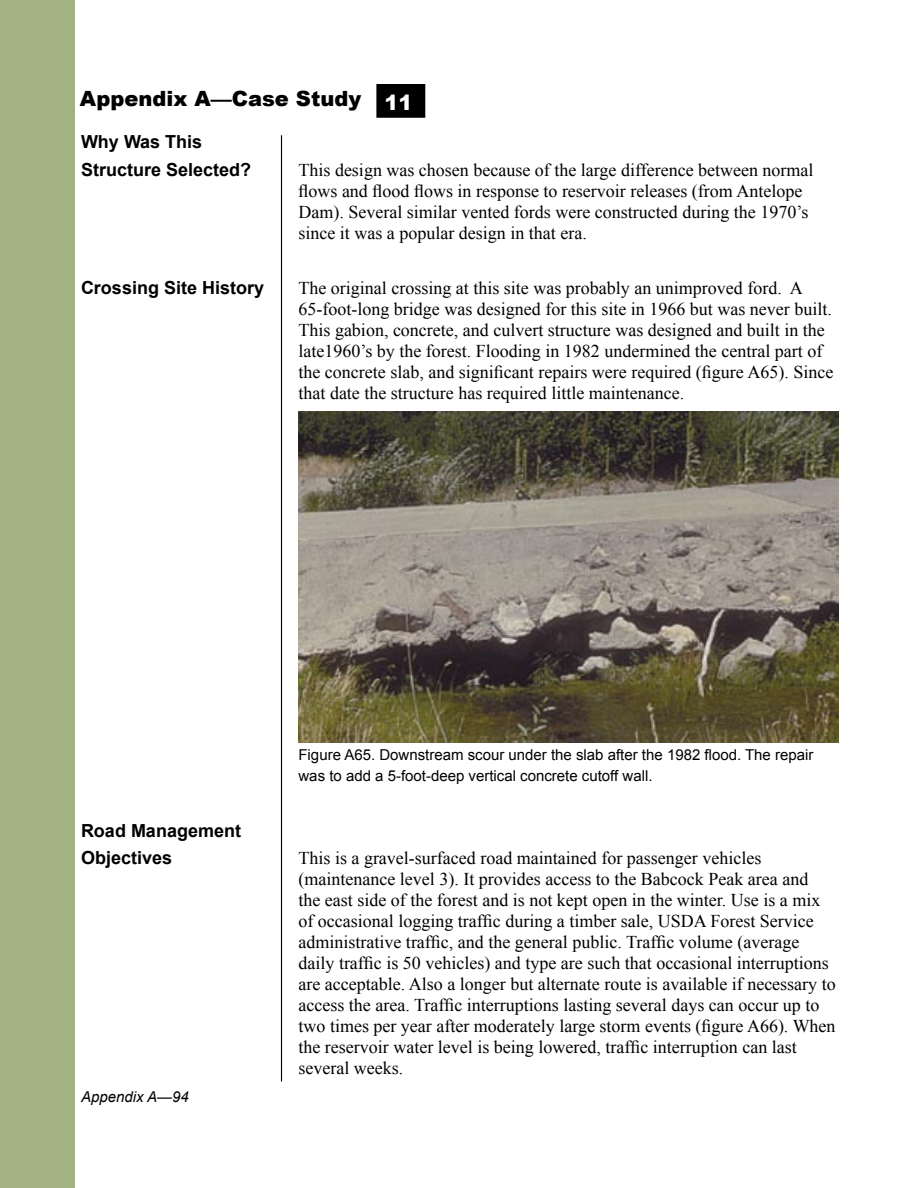
<style>
.page{position:relative;width:918px;height:1188px;background:#fff}
.page>*{position:absolute;margin:0;border:0;box-sizing:border-box;transform-origin:0 0}
.t1{font:900 21px "Arial";color:#000}
.t2{font:900 21px "Arial";color:#fff}
.indent{font:18px/21px "Times New Roman";color:#000}
.indent-2{font:700 18px "Arial";color:#000}
.indent-3{font:15px/21px "Arial";color:#000}
.t3{font:italic 15px "Arial";color:#000}
</style>
<div class="page">
<hr style="left:281px;top:135px;width:1px;height:947px;background:#000">
<div style="left:377px;top:85px;width:48px;height:32px;background:#000"></div>
<div style="left:376px;top:84px;width:49px;height:34px;border:2px solid #000"></div>
<div style="left:0;top:0;width:74px;height:1188px;background:#a3b282"></div>
<img style="left:299px;top:411px;width:539px;height:332px">
<p class="t1" style="left:80px;top:87px;width:283px">Appendix A—Case Study</p>
<p class="indent-2" style="left:81px;top:132px;width:123px">Why Was This</p>
<p class="indent-2" style="left:81px;top:159px;width:172px">Structure Selected?</p>
<p class="indent" style="left:298px;top:159px;width:517px">This design was chosen because of the large difference between normal flows and flood flows in response to reservoir releases (from Antelope Dam). Several similar vented fords were constructed during the 1970’s since it was a popular design in that era.</p>
<p class="indent-2" style="left:81px;top:278px;width:185px">Crossing Site History</p>
<p class="indent" style="left:298px;top:278px;width:536px">The original crossing at this site was probably an unimproved ford. A 65-foot-long bridge was designed for this site in 1966 but was never built.<br>This gabion, concrete, and culvert structure was designed and built in the late1960’s by the forest. Flooding in 1982 undermined the central part of the concrete slab, and significant repairs were required (figure A65). Since that date the structure has required little maintenance.</p>
<p class="t2" style="left:384px;top:91px;width:30px">11</p>
<p class="indent-3" style="left:298px;top:744px;width:517px">Figure A65. Downstream scour under the slab after the 1982 flood. The repair was to add a 5-foot-deep vertical concrete cutoff wall.</p>
<p class="indent-2" style="left:81px;top:820px;width:162px">Road Management</p>
<p class="indent-2" style="left:81px;top:848px;width:93px">Objectives</p>
<p class="indent" style="left:298px;top:848px;width:539px">This is a gravel-surfaced road maintained for passenger vehicles (maintenance level 3). It provides access to the Babcock Peak area and<br>the east side of the forest and is not kept open in the winter. Use is a mix of occasional logging traffic during a timber sale, USDA Forest Service administrative traffic, and the general public. Traffic volume (average daily traffic is 50 vehicles) and type are such that occasional interruptions are acceptable. Also a longer but alternate route is available if necessary to access the area. Traffic interruptions lasting several days can occur up to two times per year after moderately large storm events (figure A66). When the reservoir water level is being lowered, traffic interruption can last several weeks.</p>
<p class="t3" style="left:81px;top:1088px;width:109px">Appendix A—94</p>
</div>
